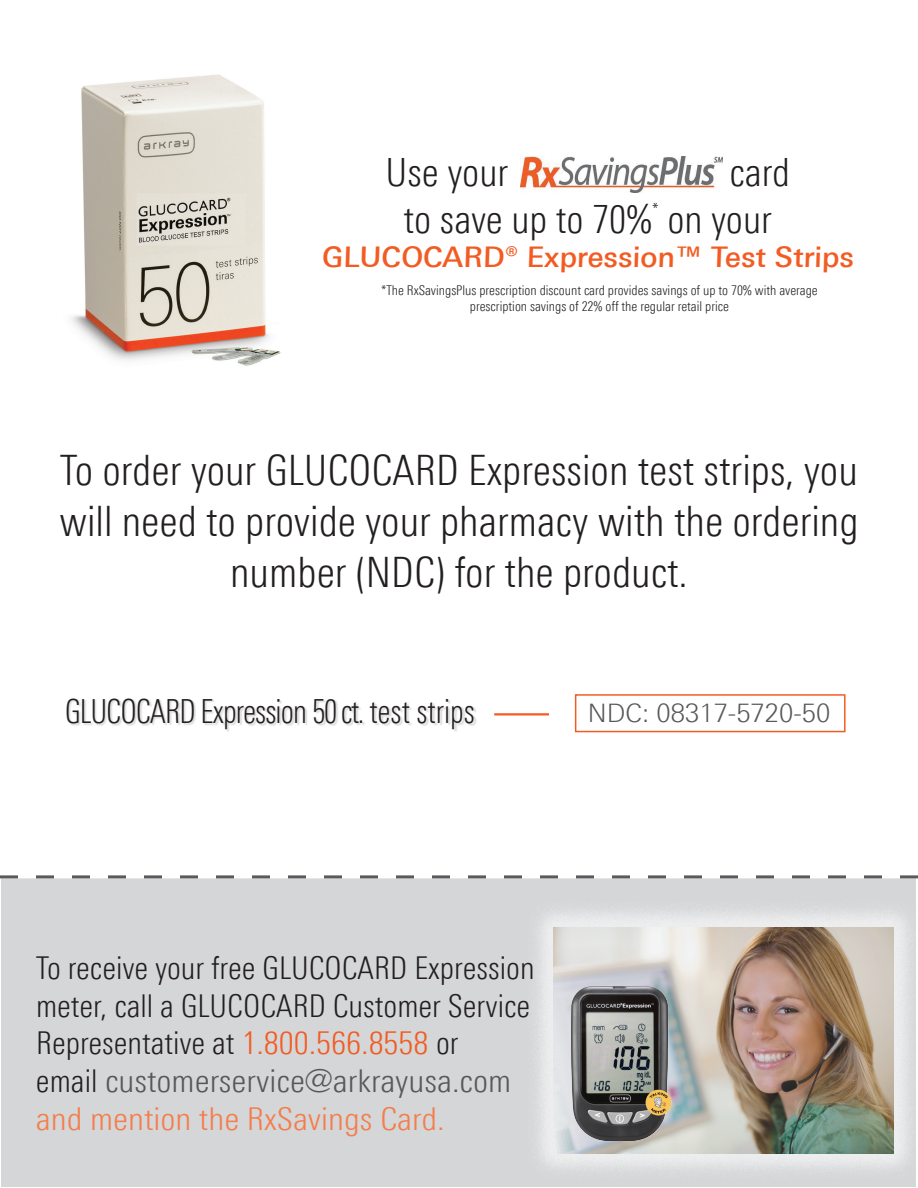
<style>
.page{position:relative;width:918px;height:1188px;background:#fff}
.page>*{position:absolute;margin:0;border:0;box-sizing:border-box;transform-origin:0 0}
.t1{font:300 42px/51px "Linotype Univers 320 Cn";color:#231f20;text-align:center}
.t2{font:300 39px/46.8px "Linotype Univers 320 Cn";color:#231f20}
.t3{font:300 33.3px "Linotype Univers 320 Cn";letter-spacing:-.03em;color:#231f20;scale:.9 1}
.t4{font:300 31.5px/37.8px "Linotype Univers 320 Cn";color:#231f20}
.t5{font:500 28.5px "Linotype Univers 530";color:#f25c23}
.t6{font:300 25.5px "Linotype Univers 330";color:#57585a}
.t7{font:300 16.65px "Linotype Univers 320 Cn";color:#231f20}
.t8{font:300 13.5px/16.2px "Linotype Univers 320 Cn";color:#231f20;text-align:center}
.s1{color:#f25c23}
.s2{color:#57585a}
.s3{color:#f47d4c}
</style>
<div class="page">
<div style="left:2px;top:877px;width:914px;height:309px;background:#d5d6d8"></div>
<img style="left:521px;top:157px;width:202px;height:36px">
<svg style="left:0;top:875px;width:918px;height:3px"></svg>
<div style="left:526px;top:900px;width:392px;height:281px;background:#fff;opacity:.75"></div>
<img style="left:554px;top:927px;width:340px;height:226px">
<img style="left:71px;top:74px;width:210px;height:292px">
<img style="left:568px;top:983px;width:108px;height:165px">
<hr style="left:494px;top:713px;width:55px;height:3px;background:#f25c23">
<div style="left:67px;top:698px;width:410px;height:34px;background:#231f20;opacity:.17"></div>
<div style="left:575px;top:694px;width:271px;height:38px;border:2px solid #f25c23"></div>
<p class="t2" style="left:386px;top:149px;width:124px">Use your</p>
<p class="t2" style="left:404px;top:149px;width:388px;text-indent:326px">card to save up to 70% on your</p>
<p class="t7" style="left:652px;top:199px;width:8px">*</p>
<p class="t5" style="left:322px;top:240px;width:535px">GLUCOCARD® Expression™ Test Strips</p>
<p class="t8" style="left:381px;top:282px;width:438px">*The RxSavingsPlus prescription discount card provides savings of up to 70% with average prescription savings of 22% off the regular retail price</p>
<h1 class="t1" style="left:59px;top:444px;width:801px">To order your GLUCOCARD Expression test strips, you will need to provide your pharmacy with the ordering number (NDC) for the product.</h1>
<p class="t3" style="left:65px;top:692px;width:457px">GLUCOCARD Expression 50 ct. test strips</p>
<p class="t6" style="left:588px;top:698px;width:244px">NDC: 08317-5720-50</p>
<p class="t4" style="left:36px;top:949px;width:500px">To receive your free GLUCOCARD Expression meter, call a GLUCOCARD Customer Service Representative at <span class="s1">1.800.566.8558</span> or<br>email <span class="s2">customerservice@arkrayusa.com </span><span class="s3">and mention the RxSavings Card.</span></p>
</div>
